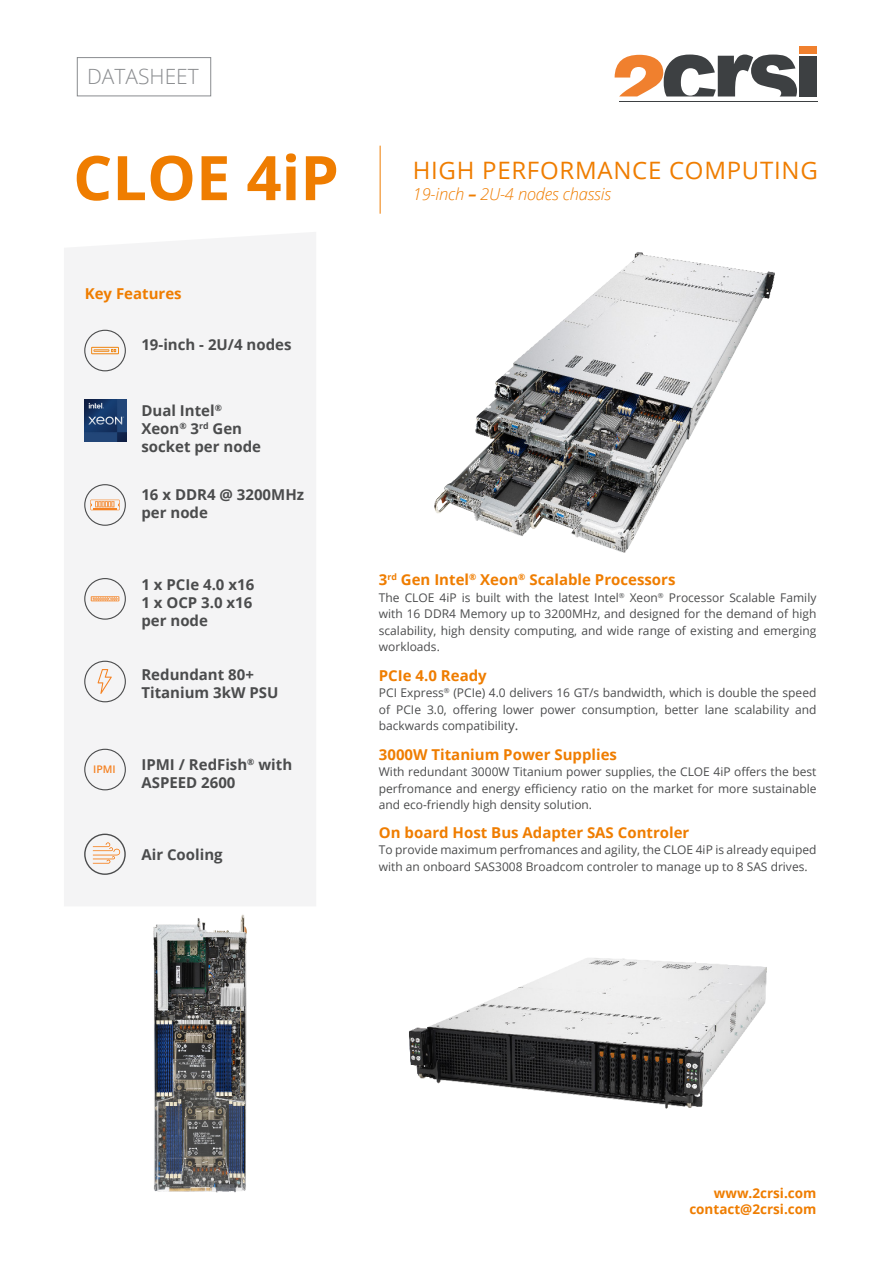
<style>
.page{position:relative;width:893px;height:1263px;background:#fff}
.page>*{position:absolute;margin:0;border:0;box-sizing:border-box;transform-origin:0 0}
.t1{font:700 61.5px "Open Sans";color:#ef7d00}
.t2{font:24px "Open Sans";letter-spacing:.03em;color:#ef7d00}
.t3{font:300 21px "Open Sans";color:#8a8c8f}
.t4{font:italic 300 16.5px "Open Sans";letter-spacing:-.01em;color:#ef7d00}
.t5{font:700 15px/18px "Open Sans";color:#4b4c4d}
.t6{font:700 15px "Open Sans";color:#ef7d00}
.t7{font:700 13.5px/16.2px "Open Sans";color:#ef7d00;text-align:right}
.t8{font:12px/16.5px "Open Sans";color:#4b4c4d;text-align:justify}
.t9{font:600 10.5px "Open Sans";color:#f58222}
.s1{font-weight:700}
.s2{font-size:13.5px}
</style>
<div class="page">
<div style="left:800px;top:56px;width:17px;height:40px;background:#3d4042"></div>
<div style="left:800px;top:47px;width:17px;height:7px;background:#f0802e"></div>
<svg style="left:615px;top:55px;width:182px;height:41px"></svg>
<hr style="left:619px;top:101px;width:198px;height:1px;background:#3d4042">
<div style="left:64px;top:232px;width:252px;height:674px;background:#f4f4f5"></div>
<div style="left:77px;top:57px;width:134px;height:39px;border:1px solid #8a8c8f"></div>
<div style="left:84px;top:749px;width:42px;height:41px;border:1px solid #4b4c4d;border-radius:50%"></div>
<hr style="left:380px;top:146px;width:1px;height:68px;background:#ef7d00">
<svg style="left:91px;top:347px;width:28px;height:7px"></svg>
<div style="left:84px;top:330px;width:42px;height:41px;border:1px solid #4b4c4d;border-radius:50%"></div>
<div style="left:84px;top:578px;width:42px;height:42px;border:1px solid #4b4c4d;border-radius:50%"></div>
<div style="left:84px;top:484px;width:42px;height:42px;border:1px solid #4b4c4d;border-radius:50%"></div>
<svg style="left:90px;top:500px;width:30px;height:10px"></svg>
<div style="left:84px;top:661px;width:42px;height:41px;border:1px solid #4b4c4d;border-radius:50%"></div>
<svg style="left:97px;top:669px;width:15px;height:25px"></svg>
<svg style="left:91px;top:596px;width:28px;height:5px"></svg>
<img style="left:434px;top:252px;width:341px;height:301px">
<img style="left:409px;top:958px;width:358px;height:151px">
<img style="left:153px;top:914px;width:94px;height:279px">
<img style="left:84px;top:399px;width:43px;height:43px">
<div style="left:84px;top:834px;width:42px;height:41px;border:1px solid #4b4c4d;border-radius:50%"></div>
<svg style="left:93px;top:842px;width:27px;height:21px"></svg>
<p class="t3" style="left:87px;top:62px;width:113px">DATASHEET</p>
<p class="t1" style="left:73px;top:134px;width:267px">CLOE 4iP</p>
<p class="t6" style="left:85px;top:282px;width:98px">Key Features</p>
<p class="t5" style="left:141px;top:335px;width:152px">19-inch - 2U/4 nodes</p>
<p class="t5" style="left:141px;top:401px;width:121px">Dual Intel<sup>®<br></sup>Xeon<sup>®</sup> 3<sup>rd</sup> Gen socket per node</p>
<p class="t5" style="left:141px;top:485px;width:164px">16 x DDR4 @ 3200MHz per node</p>
<p class="t9" style="left:93px;top:762px;width:24px">IPMI</p>
<p class="t5" style="left:141px;top:575px;width:114px">1 x PCIe 4.0 x16<br>1 x OCP 3.0 x16 per node</p>
<p class="t5" style="left:141px;top:665px;width:139px">Redundant 80+<br>Titanium 3kW PSU</p>
<p class="t5" style="left:141px;top:755px;width:152px">IPMI / RedFish<sup>®</sup> with<br>ASPEED 2600</p>
<p class="t5" style="left:141px;top:845px;width:83px">Air Cooling</p>
<p class="t2" style="left:413px;top:154px;width:407px">HIGH PERFORMANCE COMPUTING</p>
<p class="t4" style="left:413px;top:183px;width:200px">19-inch <span class="s1">–</span> 2U-4 nodes chassis</p>
<p class="t6" style="left:379px;top:569px;width:298px">3<sup>rd</sup> Gen Intel<sup>®</sup> Xeon<sup>®</sup> Scalable Processors</p>
<p class="t8" style="left:379px;top:589px;width:439px">The CLOE 4iP is built with the latest Intel<sup>®</sup> Xeon<sup>®</sup> Processor Scalable Family with 16 DDR4 Memory up to 3200MHz, and designed for the demand of high scalability, high density computing, and wide range of existing and emerging workloads.</p>
<p class="t6" style="left:379px;top:665px;width:109px">PCIe 4.0 Ready</p>
<p class="t8" style="left:379px;top:684px;width:439px">PCI Express<sup>®</sup> (PCIe) 4.0 delivers 16 GT/s bandwidth, which is double the speed of PCIe 3.0, offering lower power consumption, better lane scalability and backwards compatibilit<span class="s2">y.</span></p>
<p class="t6" style="left:379px;top:744px;width:240px">3000W Titanium Power Supplies</p>
<p class="t8" style="left:379px;top:763px;width:439px">With redundant 3000W Titanium power supplies, the CLOE 4iP offers the best perfromance and energy efficiency ratio on the market for more sustainable and eco-friendly high density solution.</p>
<p class="t6" style="left:379px;top:822px;width:312px">On board Host Bus Adapter SAS Controler</p>
<p class="t8" style="left:379px;top:841px;width:439px">To provide maximum perfromances and agility, the CLOE 4iP is already equiped with an onboard SAS3008 Broadcom controler to manage up to 8 SAS drives.</p>
<p class="t7" style="left:689px;top:1184px;width:129px">www.2crsi.com contact@2crsi.com</p>
</div>
